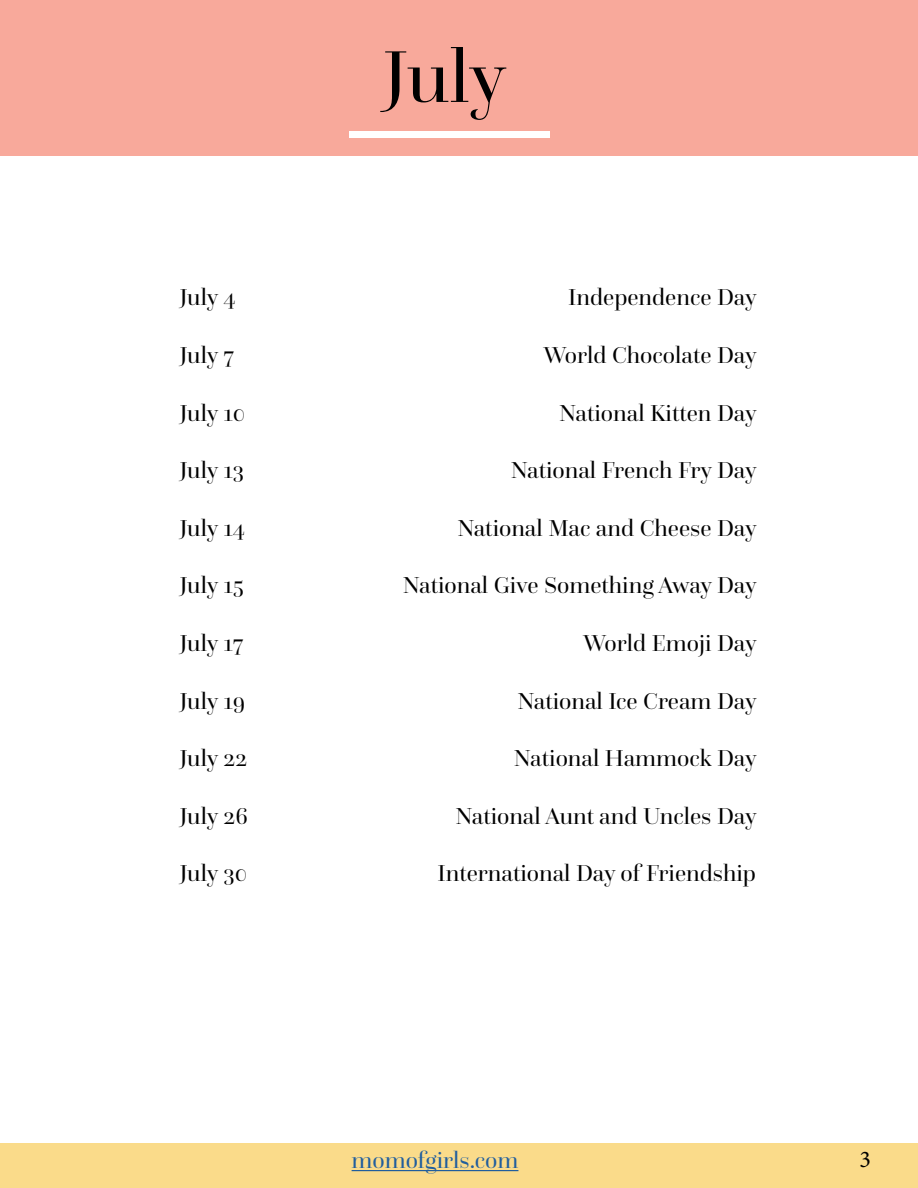
<style>
.page{position:relative;width:918px;height:1188px;background:#fff}
.page>*{position:absolute;margin:0;border:0;box-sizing:border-box;transform-origin:0 0}
.t1{font:76.5px "Questa Grande";color:#000101}
.t2{font:24px "Questa Grande";color:#000}
.t3{font:24px "Questa Grande";color:#215e9e}
.t4{font:24px "Minion Pro";color:#000}
</style>
<div class="page">
<div style="left:0;top:0;width:918px;height:155px;background:#f8a99b"></div>
<div style="left:349px;top:131px;width:200px;height:7px;background:#fff"></div>
<div style="left:0;top:1143px;width:918px;height:45px;background:#fadb8a"></div>
<hr style="left:352px;top:1170px;width:166px;height:1px;background:#215e9e">
<h1 class="t1" style="left:383px;top:31px;width:125px">July</h1>
<p class="t2" style="left:180px;top:283px;width:57px">July 4</p>
<p class="t2" style="left:568px;top:283px;width:190px">Independence Day</p>
<p class="t2" style="left:180px;top:341px;width:56px">July 7</p>
<p class="t2" style="left:544px;top:341px;width:214px">World Chocolate Day</p>
<p class="t2" style="left:180px;top:398px;width:67px">July 10</p>
<p class="t2" style="left:559px;top:398px;width:199px">National Kitten Day</p>
<p class="t2" style="left:180px;top:456px;width:66px">July 13</p>
<p class="t2" style="left:511px;top:456px;width:247px">National French Fry Day</p>
<p class="t2" style="left:180px;top:513px;width:67px">July 14</p>
<p class="t2" style="left:457px;top:513px;width:301px">National Mac and Cheese Day</p>
<p class="t2" style="left:180px;top:571px;width:66px">July 15</p>
<p class="t2" style="left:403px;top:571px;width:355px">National Give Something Away Day</p>
<p class="t2" style="left:180px;top:629px;width:65px">July 17</p>
<p class="t2" style="left:584px;top:629px;width:174px">World Emoji Day</p>
<p class="t2" style="left:180px;top:686px;width:67px">July 19</p>
<p class="t2" style="left:518px;top:686px;width:241px">National Ice Cream Day</p>
<p class="t2" style="left:180px;top:744px;width:69px">July 22</p>
<p class="t2" style="left:514px;top:744px;width:244px">National Hammock Day</p>
<p class="t2" style="left:180px;top:801px;width:70px">July 26</p>
<p class="t2" style="left:455px;top:801px;width:303px">National Aunt and Uncles Day</p>
<p class="t2" style="left:180px;top:859px;width:69px">July 30</p>
<p class="t2" style="left:438px;top:859px;width:320px">International Day of Friendship</p>
<p class="t3" style="left:352px;top:1146px;width:168px">momofgirls.com</p>
<p class="t4" style="left:860px;top:1143px;width:13px">3</p>
</div>
